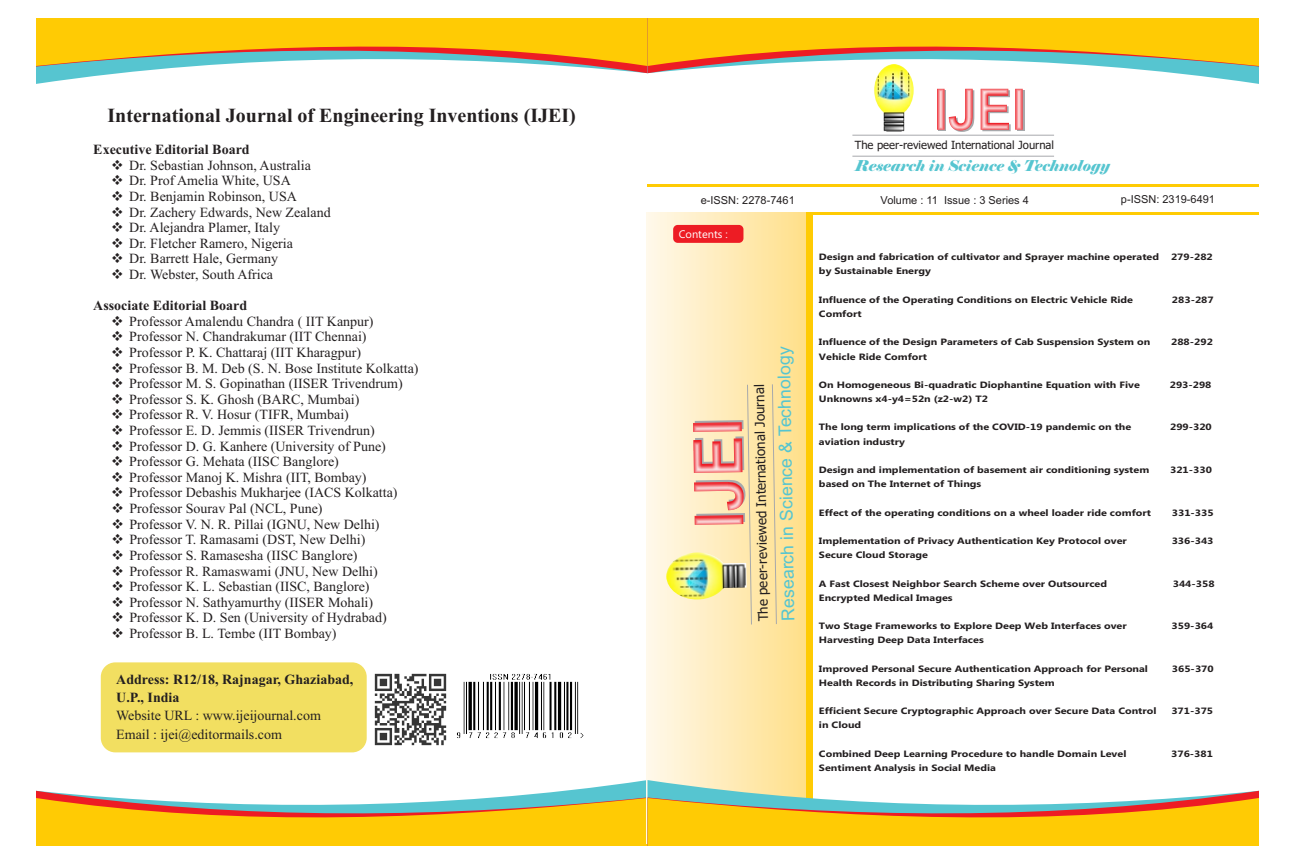
<style>
.page{position:relative;width:1296px;height:864px;background:#fff}
.page>*{position:absolute;margin:0;border:0;box-sizing:border-box;transform-origin:0 0}
.t1{font:700 67.9px "Arial";color:#a7a9ac;scale:.91 1}
.t2{font:700 57.2px "Arial";color:#a7a9ac;scale:.91 1}
.t3{font:700 20px "Times New Roman";color:#231f20}
.t4{font:17.8px "Arial";color:#56c5d0}
.t5{font:italic 15px "Elephant";color:#56c5d0}
.t6{font:14px/18.3px "Times New Roman";color:#231f20}
.t7{font:700 14px/18.3px "Times New Roman";color:#231f20}
.t8{font:13.4px "Tahoma";color:#231f20}
.t9{font:11.3px "Tahoma";color:#231f20}
.t10{font:11px "Arial";color:#231f20}
.t11{font:11px "Ebrima";color:#fff}
.t12{font:700 9.2px "Ebrima";color:#231f20;scale:1.18 1}
</style>
<div class="page">
<hr style="left:647px;top:213px;width:612px;height:2px;background:#ffcb04">
<hr style="left:647px;top:185px;width:612px;height:2px;background:#ffcb04">
<svg style="left:36px;top:18px;width:1223px;height:112px"></svg>
<img style="left:937px;top:89px;width:8px;height:41px">
<img style="left:949px;top:89px;width:24px;height:41px">
<img style="left:981px;top:89px;width:28px;height:41px">
<img style="left:1015px;top:89px;width:8px;height:41px">
<hr style="left:852px;top:135px;width:202px;height:1px;background:#a7a9ac">
<hr style="left:852px;top:156px;width:202px;height:1px;background:#a7a9ac">
<img style="left:874px;top:64px;width:40px;height:48px">
<img style="left:366px;top:673px;width:81px;height:73px">
<div style="left:101px;top:662px;width:266px;height:90px;background:#f2df61;border-radius:14px"></div>
<img style="left:457px;top:674px;width:127px;height:64px">
<div style="left:646px;top:212px;width:160px;height:631px;background:linear-gradient(to right,#fff8eb,#ffe08a)"></div>
<div style="left:806px;top:213px;width:7px;height:632px;background:#ffcb04"></div>
<div style="left:673px;top:225px;width:70px;height:18px;background:#ed1c24;border-radius:5px"></div>
<svg style="left:693px;top:384px;width:59px;height:242px"></svg>
<svg style="left:771px;top:383px;width:6px;height:242px"></svg>
<img style="left:666px;top:552px;width:58px;height:48px">
<svg style="left:36px;top:780px;width:1223px;height:66px"></svg>
<h3 class="t3" style="left:108px;top:108px;width:470px">International Journal of Engineering Inventions (IJEI)</h3>
<h3 class="t7" style="left:93px;top:142px;width:158px">Executive Editorial Board</h3>
<h3 class="t6" style="left:111px;top:157px;width:201px">❖ Dr. Sebastian Johnson, Australia</h3>
<h3 class="t6" style="left:111px;top:173px;width:181px">❖ Dr. Prof Amelia White, USA</h3>
<h3 class="t6" style="left:111px;top:189px;width:187px">❖ Dr. Benjamin Robinson, USA</h3>
<h3 class="t6" style="left:111px;top:204px;width:221px">❖ Dr. Zachery Edwards, New Zealand</h3>
<h3 class="t6" style="left:111px;top:220px;width:170px">❖ Dr. Alejandra Plamer, Italy</h3>
<h3 class="t6" style="left:111px;top:235px;width:183px">❖ Dr. Fletcher Ramero, Nigeria</h3>
<h3 class="t6" style="left:111px;top:251px;width:168px">❖ Dr. Barrett Hale, Germany</h3>
<h3 class="t6" style="left:111px;top:267px;width:163px">❖ Dr. Webster, South Africa</h3>
<h3 class="t7" style="left:93px;top:298px;width:155px">Associate Editorial Board</h3>
<h3 class="t6" style="left:111px;top:313px;width:264px">❖ Professor Amalendu Chandra ( IIT Kanpur)</h3>
<h3 class="t6" style="left:111px;top:329px;width:257px">❖ Professor N. Chandrakumar (IIT Chennai)</h3>
<h3 class="t6" style="left:111px;top:344px;width:251px">❖ Professor P. K. Chattaraj (IIT Kharagpur)</h3>
<h3 class="t6" style="left:111px;top:360px;width:309px">❖ Professor B. M. Deb (S. N. Bose Institute Kolkatta)</h3>
<h3 class="t6" style="left:111px;top:376px;width:293px">❖ Professor M. S. Gopinathan (IISER Trivendrum)</h3>
<h3 class="t6" style="left:111px;top:391px;width:250px">❖ Professor S. K. Ghosh (BARC, Mumbai)</h3>
<h3 class="t6" style="left:111px;top:407px;width:239px">❖ Professor R. V. Hosur (TIFR, Mumbai)</h3>
<h3 class="t6" style="left:111px;top:423px;width:265px">❖ Professor E. D. Jemmis (IISER Trivendrun)</h3>
<h3 class="t6" style="left:111px;top:438px;width:276px">❖ Professor D. G. Kanhere (University of Pune)</h3>
<h3 class="t6" style="left:111px;top:454px;width:229px">❖ Professor G. Mehata (IISC Banglore)</h3>
<h3 class="t6" style="left:111px;top:469px;width:257px">❖ Professor Manoj K. Mishra (IIT, Bombay)</h3>
<h3 class="t6" style="left:111px;top:485px;width:288px">❖ Professor Debashis Mukharjee (IACS Kolkatta)</h3>
<h3 class="t6" style="left:111px;top:501px;width:213px">❖ Professor Sourav Pal (NCL, Pune)</h3>
<h3 class="t6" style="left:111px;top:516px;width:270px">❖ Professor V. N. R. Pillai (IGNU, New Delhi)</h3>
<h3 class="t6" style="left:111px;top:532px;width:256px">❖ Professor T. Ramasami (DST, New Delhi)</h3>
<h3 class="t6" style="left:111px;top:547px;width:248px">❖ Professor S. Ramasesha (IISC Banglore)</h3>
<h3 class="t6" style="left:111px;top:563px;width:268px">❖ Professor R. Ramaswami (JNU, New Delhi)</h3>
<h3 class="t6" style="left:111px;top:579px;width:260px">❖ Professor K. L. Sebastian (IISC, Banglore)</h3>
<h3 class="t6" style="left:111px;top:594px;width:263px">❖ Professor N. Sathyamurthy (IISER Mohali)</h3>
<h3 class="t6" style="left:111px;top:610px;width:277px">❖ Professor K. D. Sen (University of Hydrabad)</h3>
<h3 class="t6" style="left:111px;top:626px;width:227px">❖ Professor B. L. Tembe (IIT Bombay)</h3>
<h3 class="t7" style="left:116px;top:671px;width:239px">Address: R12/18, Rajnagar, Ghaziabad,<br>U.P., India</h3>
<h3 class="t6" style="left:116px;top:708px;width:206px">Website URL : www.ijeijournal.com<br>Email : ijei@editormails.com</h3>
<h2 class="t2" style="left:935px;top:90px;width:103px">IJEI</h2>
<p class="t9" style="left:855px;top:141px;width:201px">The peer-reviewed International Journal</p>
<h3 class="t5" style="left:855px;top:157px;width:257px">Research in Science &amp; Technology</h3>
<p class="t10" style="left:701px;top:196px;width:96px">e-ISSN: 2278-7461</p>
<p class="t10" style="left:881px;top:196px;width:150px">Volume : 11 Issue : 3 Series 4</p>
<p class="t11" style="left:679px;top:230px;width:50px">Contents :</p>
<p class="t10" style="left:1121px;top:195px;width:96px">p-ISSN: 2319-6491</p>
<h1 class="t1" style="left:696px;top:527px;width:123px;rotate:-91deg">IJEI</h1>
<h3 class="t4" style="left:782px;top:621px;width:276px;rotate:-91deg">Research in Science &amp; Technology</h3>
<h3 class="t8" style="left:758px;top:622px;width:239px;rotate:-91deg">The peer-reviewed International Journal</h3>
<p class="t12" style="left:819px;top:253px;width:290px">Design and fabrication of cultivator and Sprayer machine operated</p>
<p class="t12" style="left:1171px;top:253px;width:37px">279-282</p>
<p class="t12" style="left:819px;top:268px;width:96px">by Sustainable Energy</p>
<p class="t12" style="left:819px;top:296px;width:268px">Influence of the Operating Conditions on Electric Vehicle Ride</p>
<p class="t12" style="left:1172px;top:296px;width:37px">283-287</p>
<p class="t12" style="left:819px;top:310px;width:38px">Comfort</p>
<p class="t12" style="left:819px;top:339px;width:282px">Influence of the Design Parameters of Cab Suspension System on</p>
<p class="t12" style="left:1171px;top:339px;width:37px">288-292</p>
<p class="t12" style="left:819px;top:353px;width:93px">Vehicle Ride Comfort</p>
<p class="t12" style="left:819px;top:381px;width:273px">On Homogeneous Bi-quadratic Diophantine Equation with Five</p>
<p class="t12" style="left:1170px;top:381px;width:37px">293-298</p>
<p class="t12" style="left:819px;top:395px;width:145px">Unknowns x4-y4=52n (z2-w2) T2</p>
<p class="t12" style="left:819px;top:424px;width:266px">The long term implications of the COVID-19 pandemic on the</p>
<p class="t12" style="left:1170px;top:424px;width:37px">299-320</p>
<p class="t12" style="left:819px;top:438px;width:74px">aviation industry</p>
<p class="t12" style="left:819px;top:466px;width:281px">Design and implementation of basement air conditioning system</p>
<p class="t12" style="left:1170px;top:466px;width:37px">321-330</p>
<p class="t12" style="left:819px;top:480px;width:139px">based on The Internet of Things</p>
<p class="t12" style="left:819px;top:509px;width:283px">Effect of the operating conditions on a wheel loader ride comfort</p>
<p class="t12" style="left:1172px;top:509px;width:37px">331-335</p>
<p class="t12" style="left:819px;top:537px;width:262px">Implementation of Privacy Authentication Key Protocol over</p>
<p class="t12" style="left:1172px;top:537px;width:37px">336-343</p>
<p class="t12" style="left:819px;top:551px;width:94px">Secure Cloud Storage</p>
<p class="t12" style="left:819px;top:580px;width:246px">A Fast Closest Neighbor Search Scheme over Outsourced</p>
<p class="t12" style="left:1173px;top:580px;width:37px">344-358</p>
<p class="t12" style="left:819px;top:594px;width:115px">Encrypted Medical Images</p>
<p class="t12" style="left:819px;top:622px;width:262px">Two Stage Frameworks to Explore Deep Web Interfaces over</p>
<p class="t12" style="left:1172px;top:622px;width:37px">359-364</p>
<p class="t12" style="left:819px;top:636px;width:141px">Harvesting Deep Data Interfaces</p>
<p class="t12" style="left:819px;top:665px;width:280px">Improved Personal Secure Authentication Approach for Personal</p>
<p class="t12" style="left:1172px;top:665px;width:37px">365-370</p>
<p class="t12" style="left:819px;top:679px;width:201px">Health Records in Distributing Sharing System</p>
<p class="t12" style="left:819px;top:707px;width:288px">Efficient Secure Cryptographic Approach over Secure Data Control</p>
<p class="t12" style="left:1171px;top:707px;width:37px">371-375</p>
<p class="t12" style="left:819px;top:722px;width:37px">in Cloud</p>
<p class="t12" style="left:819px;top:750px;width:262px">Combined Deep Learning Procedure to handle Domain Level</p>
<p class="t12" style="left:1171px;top:750px;width:37px">376-381</p>
<p class="t12" style="left:819px;top:764px;width:152px">Sentiment Analysis in Social Media</p>
</div>
